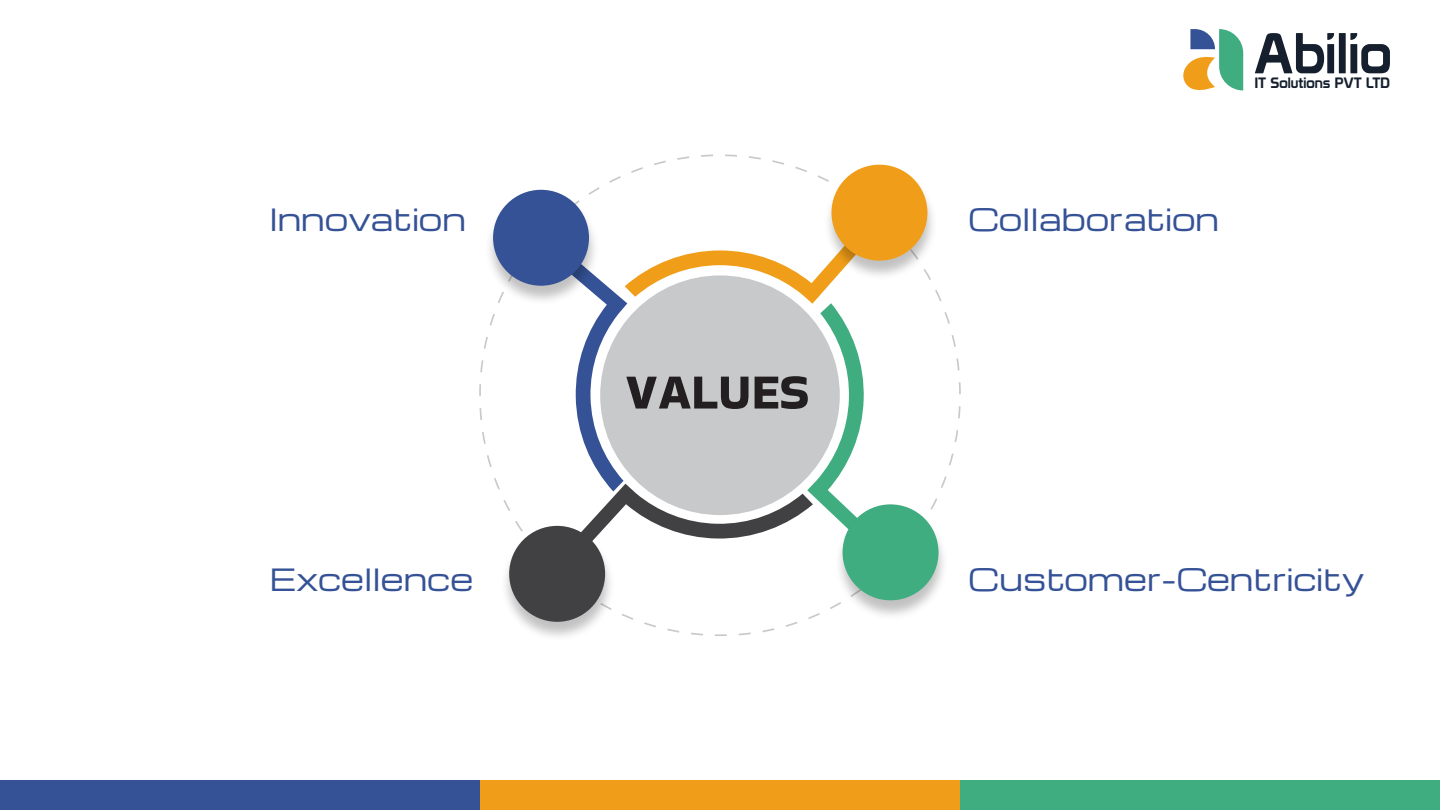
<style>
.page{position:relative;width:1440px;height:810px;background:#fff}
.page>*{position:absolute;margin:0;border:0;box-sizing:border-box;transform-origin:0 0}
.t1{font:50.4px "Bakbak One";color:#231f20}
.t2{font:30px "Michroma";color:#355297}
.t3{font:14.7px "Prototype";color:#151f2d}
</style>
<div class="page">
<svg style="left:479px;top:154px;width:482px;height:482px"></svg>
<div style="left:0;top:781px;width:480px;height:29px;background:#355296"></div>
<div style="left:480px;top:781px;width:480px;height:29px;background:#f09e19"></div>
<div style="left:960px;top:781px;width:480px;height:29px;background:#3fad80"></div>
<svg style="left:541px;top:218px;width:350px;height:350px"></svg>
<img style="left:830px;top:502px;width:123px;height:122px">
<div style="left:843px;top:504px;width:96px;height:96px;background:#3fad80;border-radius:50%"></div>
<img style="left:819px;top:162px;width:123px;height:122px">
<div style="left:831px;top:165px;width:96px;height:96px;background:#f09e19;border-radius:50%"></div>
<img style="left:481px;top:187px;width:122px;height:122px">
<div style="left:493px;top:190px;width:96px;height:96px;background:#355296;border-radius:50%"></div>
<img style="left:497px;top:523px;width:122px;height:114px">
<div style="left:509px;top:526px;width:96px;height:96px;background:#414042;border-radius:50%"></div>
<svg style="left:1183px;top:29px;width:60px;height:62px"></svg>
<svg style="left:1255px;top:33px;width:135px;height:40px"></svg>
<p class="t2" style="left:269px;top:204px;width:198px">Innovation</p>
<p class="t2" style="left:269px;top:563px;width:205px">Excellence</p>
<h1 class="t1" style="left:625px;top:362px;width:187px">VALUES</h1>
<p class="t3" style="left:1255px;top:74px;width:137px">IT Solutions PVT LTD</p>
<p class="t2" style="left:968px;top:204px;width:252px">Collaboration</p>
<p class="t2" style="left:968px;top:563px;width:398px">Customer-Centricity</p>
</div>
